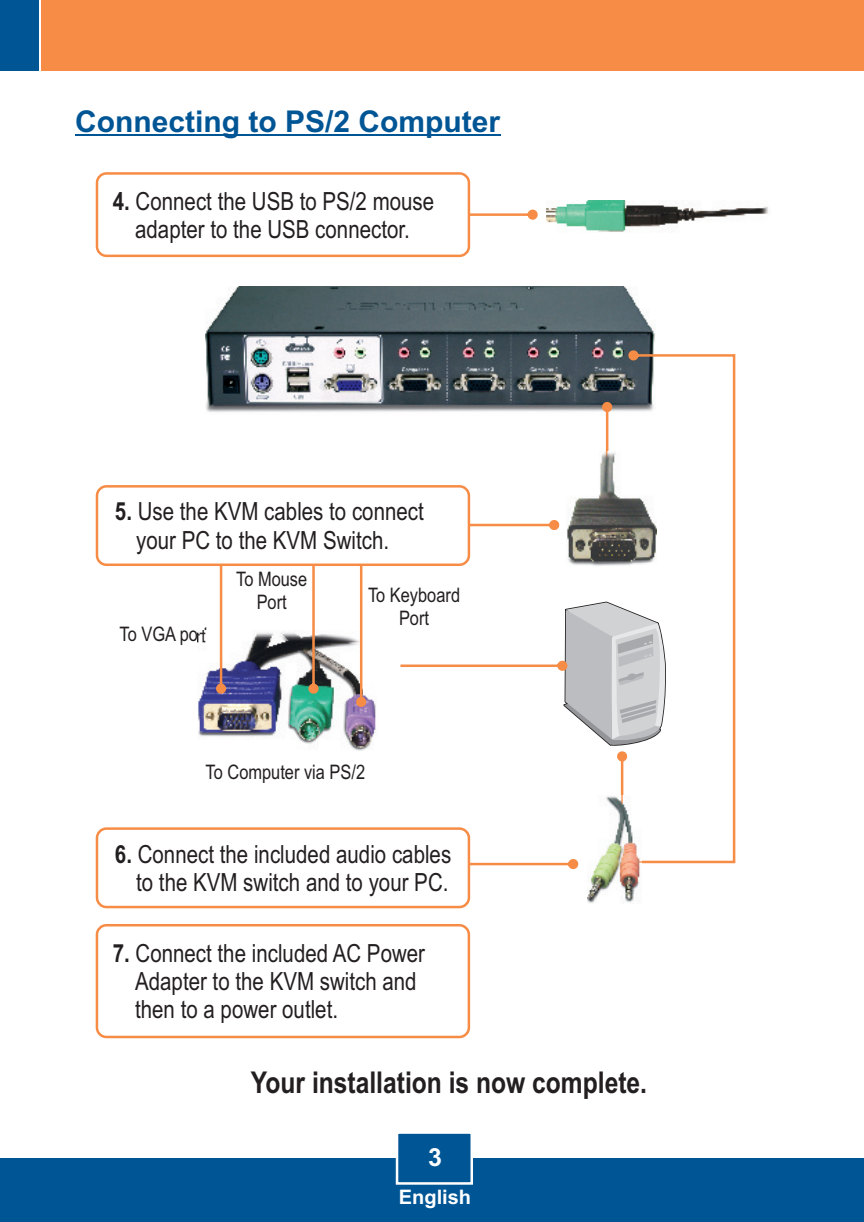
<style>
.page{position:relative;width:864px;height:1222px;background:#fff}
.page>*{position:absolute;margin:0;border:0;box-sizing:border-box;transform-origin:0 0}
.t1{font:700 30px "Arial Narrow";color:#231f20}
.t2{font:700 30px "Arial";color:#005595}
.t3{font:25px/28.2px "Arial Narrow";color:#231f20;text-align:center}
.t4{font:700 25px "Arial";color:#fff}
.t5{font:20px/22.8px "Arial Narrow";color:#231f20;text-align:center}
.t6{font:700 20px "Arial";color:#fff}
.s1{font-weight:700}
</style>
<div class="page">
<div style="left:0;top:1157px;width:864px;height:64px;background:#005595"></div>
<div style="left:41px;top:0;width:823px;height:70px;background:#f68c45"></div>
<div style="left:0;top:0;width:39px;height:70px;background:#005595"></div>
<svg style="left:394px;top:1133px;width:80px;height:52px"></svg>
<svg style="left:470px;top:209px;width:67px;height:11px"></svg>
<div style="left:96px;top:172px;width:374px;height:85px;background:#fff;border:3px solid #f68c45;border-radius:9px"></div>
<div style="left:96px;top:923px;width:374px;height:114px;background:#fff;border:3px solid #f68c45;border-radius:9px"></div>
<svg style="left:470px;top:858px;width:108px;height:10px"></svg>
<hr style="left:75px;top:134px;width:425px;height:2px;background:#005595">
<div style="left:96px;top:827px;width:374px;height:81px;background:#fff;border:3px solid #f68c45;border-radius:9px"></div>
<img style="left:547px;top:200px;width:221px;height:32px">
<img style="left:206px;top:287px;width:449px;height:125px">
<svg style="left:602px;top:402px;width:10px;height:49px"></svg>
<img style="left:569px;top:451px;width:59px;height:69px">
<img style="left:198px;top:630px;width:139px;height:114px">
<svg style="left:216px;top:566px;width:10px;height:127px"></svg>
<svg style="left:308px;top:566px;width:10px;height:127px"></svg>
<svg style="left:337px;top:520px;width:291px;height:275px"></svg>
<div style="left:96px;top:485px;width:374px;height:81px;background:#fff;border:3px solid #f68c45;border-radius:9px"></div>
<svg style="left:628px;top:350px;width:107px;height:513px"></svg>
<img style="left:587px;top:795px;width:54px;height:108px">
<p class="t2" style="left:75px;top:110px;width:427px">Connecting to PS/2 Computer</p>
<p class="t3" style="left:113px;top:189px;width:323px"><span class="s1">4.</span> Connect the USB to PS/2 mouse adapter to the USB connector.</p>
<p class="t3" style="left:115px;top:499px;width:310px"><span class="s1">5.</span> Use the KVM cables to connect your PC to the KVM Switch.</p>
<p class="t5" style="left:119px;top:624px;width:90px">To VGA port</p>
<p class="t5" style="left:236px;top:569px;width:73px">To Mouse<br>Port</p>
<p class="t5" style="left:368px;top:585px;width:94px">To Keyboard<br>Port</p>
<p class="t5" style="left:206px;top:762px;width:161px">To Computer via PS/2</p>
<p class="t3" style="left:115px;top:841px;width:338px;text-align:right"><span class="s1">6.</span> Connect the included audio cables to the KVM switch and to your PC.</p>
<p class="t3" style="left:135px;top:940px;width:291px;text-align:left;text-indent:-22px"><span class="s1">7.</span> Connect the included AC Power<br>Adapter to the KVM switch and then to a power outlet.</p>
<p class="t1" style="left:251px;top:1070px;width:398px">Your installation is now complete.</p>
<p class="t4" style="left:428px;top:1147px;width:15px">3</p>
<p class="t6" style="left:399px;top:1189px;width:74px">English</p>
</div>
